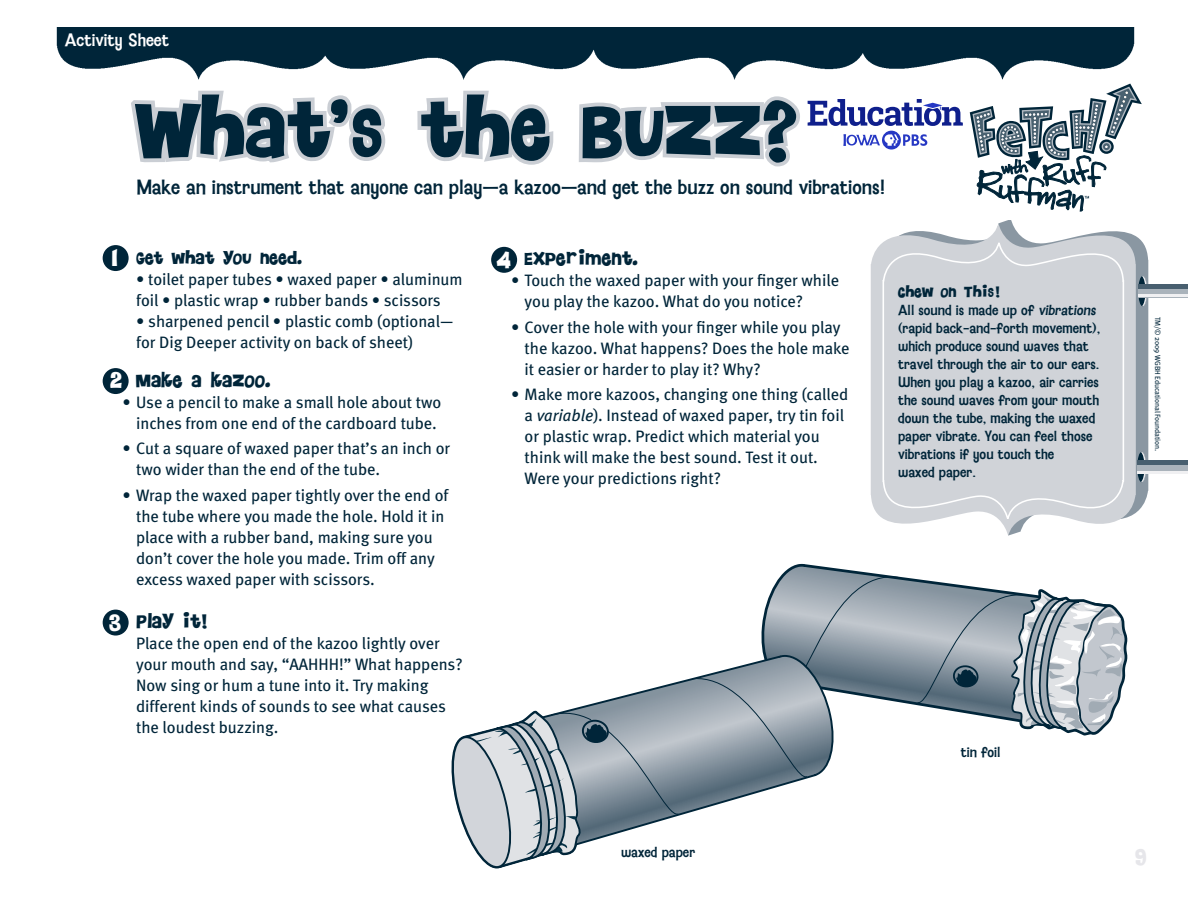
<style>
.page{position:relative;width:1188px;height:918px;background:#fff}
.page>*{position:absolute;margin:0;border:0;box-sizing:border-box;transform-origin:0 0}
.t1{font:67.5px "Floraless 3.0";color:#002539}
.t2{font:19.5px "Floraless 3.0";color:#fff}
.t3{font:19.5px "Floraless 3.0";color:#e6e6ea}
.t4{font:18px "Baileywick FETCH Gothic";color:#002539}
.t5{font:16.5px/21px "Meta";color:#002539}
.t6{font:16.5px "Floraless 3.0";color:#002539}
.t7{font:15.75px "Baileywick FETCH Gothic";color:#fff}
.t8{font:15px "Floraless 3.0";color:#002539}
.t9{font:12.75px/18px "Baileywick FETCH Gothic";color:#002539}
.t10{font:7.5px "Meta";letter-spacing:-.01em;color:#002539}
.s1{font-family:"Floraless 3.0"}
.s2{font-style:italic}
</style>
<div class="page">
<img style="left:56px;top:27px;width:1079px;height:52px">
<svg style="left:788px;top:564px;width:188px;height:142px"></svg>
<svg style="left:917px;top:587px;width:210px;height:149px"></svg>
<svg style="left:568px;top:678px;width:230px;height:138px"></svg>
<svg style="left:692px;top:569px;width:207px;height:212px"></svg>
<svg style="left:451px;top:710px;width:228px;height:159px"></svg>
<div style="left:1136px;top:252px;width:12px;height:261px;background:#8a97a2"></div>
<svg style="left:871px;top:337px;width:265px;height:199px;fill:#d0d3d8"></svg>
<svg style="left:882px;top:239px;width:243px;height:290px;background:#d4d7dc"></svg>
<div style="left:1137px;top:452px;width:9px;height:30px;background:#002539;border-radius:50%"></div>
<svg style="left:1141px;top:452px;width:5px;height:30px"></svg>
<div style="left:1138px;top:460px;width:50px;height:14px;background:#aab3bb"></div>
<div style="left:1138px;top:460px;width:50px;height:5px;background:#485f6f"></div>
<hr style="left:1138px;top:471px;width:50px;height:3px;background:#f0f0f2">
<div style="left:1138px;top:285px;width:50px;height:13px;background:#aab3bb"></div>
<hr style="left:1138px;top:285px;width:50px;height:4px;background:#485f6f">
<hr style="left:1138px;top:294px;width:50px;height:3px;background:#f0f0f2">
<svg style="left:131px;top:90px;width:255px;height:73px"></svg>
<svg style="left:417px;top:90px;width:137px;height:75px"></svg>
<svg style="left:578px;top:96px;width:385px;height:375px"></svg>
<div style="left:103px;top:245px;width:26px;height:26px;background:#002539;border-radius:50%"></div>
<div style="left:103px;top:368px;width:26px;height:26px;background:#002539;border-radius:50%"></div>
<div style="left:103px;top:610px;width:26px;height:26px;background:#002539;border-radius:50%"></div>
<div style="left:491px;top:247px;width:26px;height:26px;background:#002539;border-radius:50%"></div>
<svg style="left:970px;top:84px;width:177px;height:253px"></svg>
<p class="t7" style="left:65px;top:29px;width:106px">Activity Sheet</p>
<p class="t1" style="left:137px;top:78px;width:662px">WHAT’S THE BUZZ?</p>
<p class="t4" style="left:137px;top:175px;width:750px">Make an instrument that anyone can play—a kazoo—and get the buzz on sound vibrations!</p>
<p class="t2" style="left:110px;top:243px;width:11px">1</p>
<p class="t8" style="left:136px;top:246px;width:168px">GET WHAT YOU NEED.</p>
<p class="t5" style="left:136px;top:268px;width:328px">• toilet paper tubes • waxed paper • aluminum foil • plastic wrap • rubber bands • scissors</p>
<p class="t5" style="left:136px;top:310px;width:319px">• sharpened pencil • plastic comb (optional— for Dig Deeper activity on back of sheet)</p>
<p class="t6" style="left:136px;top:367px;width:136px">MAKE A KAZOO.</p>
<p class="t5" style="left:123px;top:391px;width:320px;text-align:center">• Use a pencil to make a small hole about two inches from one end of the cardboard tube.</p>
<p class="t5" style="left:136px;top:438px;width:316px;text-indent:-13px">• Cut a square of waxed paper that’s an inch or two wider than the end of the tube.</p>
<p class="t5" style="left:136px;top:484px;width:314px;text-indent:-13px">• Wrap the waxed paper tightly over the end of the tube where you made the hole. Hold it in place with a rubber band, making sure you don’t cover the hole you made. Trim off any excess waxed paper with scissors.</p>
<p class="t5" style="left:136px;top:612px;width:328px"><span class="s1">PLAY IT!<br></span>Place the open end of the kazoo lightly over your mouth and say, “AAHHH!” What happens?<br>Now sing or hum a tune into it. Try making different kinds of sounds to see what causes the loudest buzzing.</p>
<p class="t2" style="left:110px;top:365px;width:14px">2</p>
<p class="t2" style="left:110px;top:608px;width:13px">3</p>
<p class="t6" style="left:525px;top:246px;width:115px">EXPERIMENT.</p>
<p class="t5" style="left:525px;top:270px;width:316px;text-indent:-13px">• Touch the waxed paper with your finger while you play the kazoo. What do you notice?</p>
<p class="t5" style="left:525px;top:316px;width:327px;text-indent:-13px">• Cover the hole with your finger while you play the kazoo. What happens? Does the hole make it easier or harder to play it? Why?</p>
<p class="t5" style="left:525px;top:384px;width:325px;text-indent:-13px">• Make more kazoos, changing one thing (called a <span class="s2">variable</span>). Instead of waxed paper, try tin foil or plastic wrap. Predict which material you think will make the best sound. Test it out.<br>Were your predictions right?</p>
<p class="t2" style="left:497px;top:245px;width:16px">4</p>
<p class="t9" style="left:898px;top:283px;width:204px"><span class="s1">CHEW ON THIS!<br></span>All sound is made up of vibrations (rapid back-and-forth movement), which produce sound waves that travel through the air to our ears.<br>When you play a kazoo, air carries the sound waves from your mouth down the tube, making the waxed paper vibrate. You can feel those vibrations if you touch the<br>waxed paper.</p>
<p class="t9" style="left:961px;top:743px;width:41px">tin foil</p>
<p class="t10" style="left:1162px;top:317px;width:136px;rotate:90deg">TM/© 2009 WGBH Educational Foundation.</p>
<p class="t9" style="left:621px;top:844px;width:76px">waxed paper</p>
<p class="t3" style="left:1136px;top:843px;width:13px">9</p>
</div>
